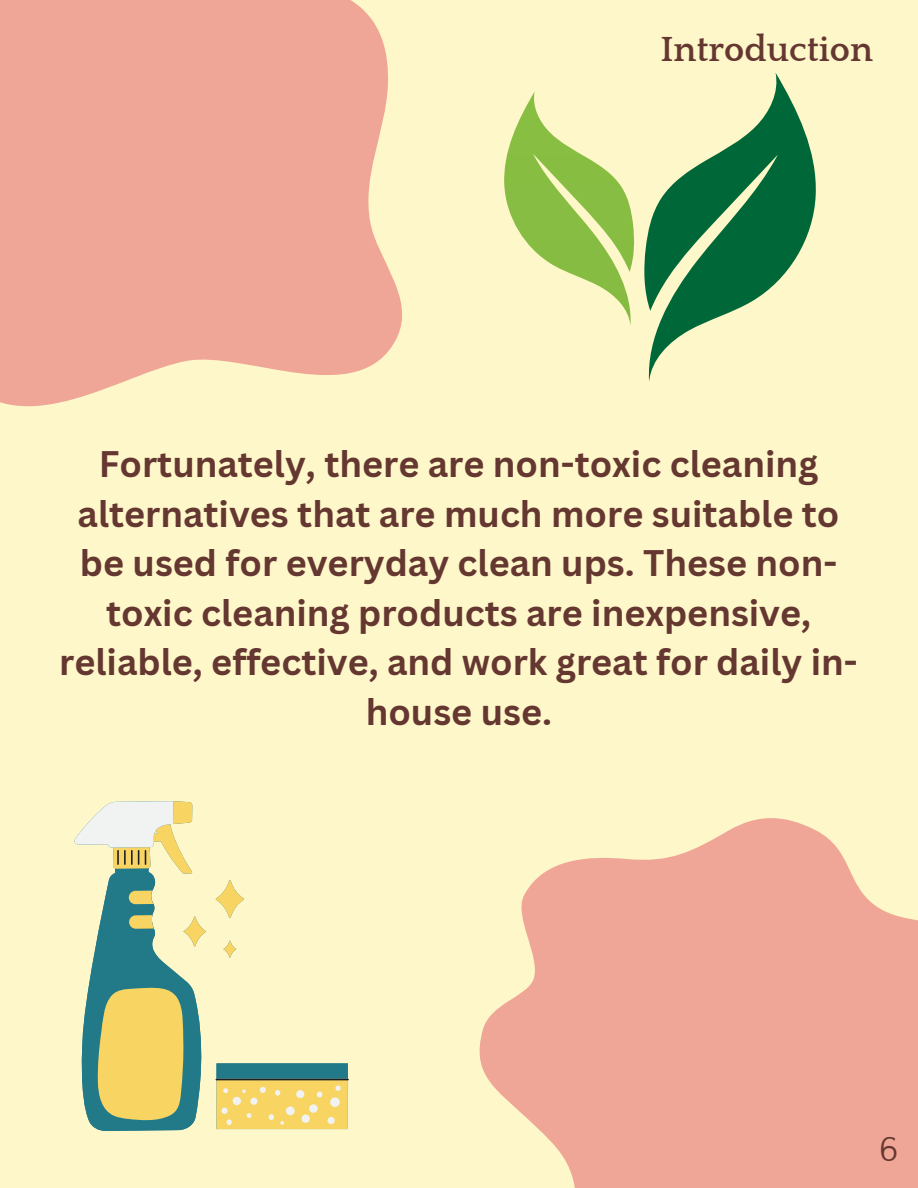
<style>
.page{position:relative;width:918px;height:1188px;background:#fef7c9}
.page>*{position:absolute;margin:0;border:0;box-sizing:border-box;transform-origin:0 0}
.t1{font:700 36px/49.5px "Canva Sans";color:#653731;text-align:center}
.t2{font:700 35.85px "Quattrocento";color:#653731}
.t3{font:35.85px "Quattrocento";color:#653731}
</style>
<div class="page">
<svg style="left:479px;top:818px;width:439px;height:370px;fill:#efa696"></svg>
<svg style="left:0;top:0;width:402px;height:407px;background:#f0af9b"></svg>
<svg style="left:97px;top:1063px;width:251px;height:66px"></svg>
<svg style="left:74px;top:801px;width:267px;height:324px"></svg>
<hr style="left:216px;top:1079px;width:133px;height:1px;background:#1c1f29">
<svg style="left:117px;top:850px;width:22px;height:15px"></svg>
<svg style="left:145px;top:850px;width:1px;height:15px"></svg>
<svg style="left:644px;top:73px;width:172px;height:309px"></svg>
<svg style="left:504px;top:92px;width:131px;height:233px"></svg>
<h1 class="t2" style="left:660px;top:31px;width:214px">Introduction</h1>
<p class="t1" style="left:59px;top:438px;width:800px">Fortunately, there are non-toxic cleaning alternatives that are much more suitable to be used for everyday clean ups. These non&shy;toxic cleaning products are inexpensive, reliable, effective, and work great for daily in&shy;house use.</p>
<p class="t3" style="left:879px;top:1131px;width:21px">6</p>
</div>
